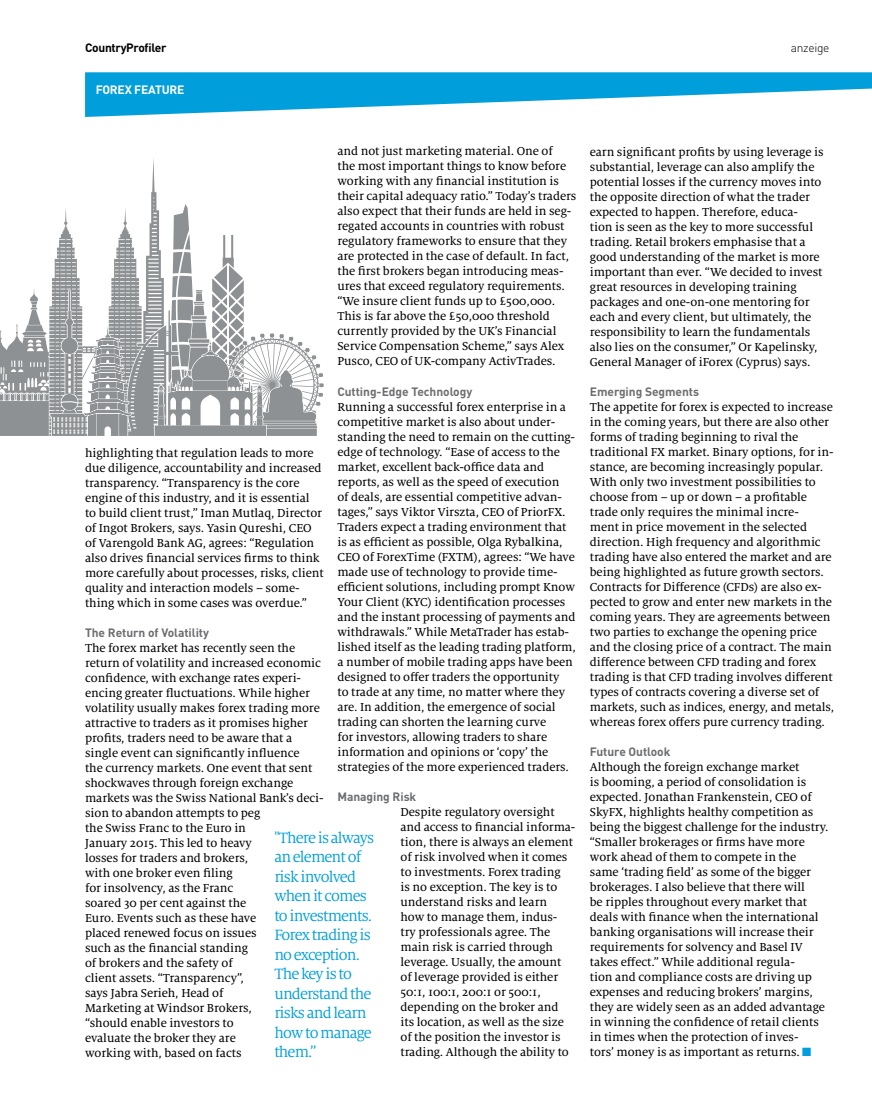
<style>
.page{position:relative;width:872px;height:1106px;background:#fff}
.page>*{position:absolute;margin:0;border:0;box-sizing:border-box;transform-origin:0 0}
.t1{font:16.5px/19.5px "Milo Serif OT";letter-spacing:-.05em;color:#009fdb}
.t2{font:12.75px/15px "Milo Serif OT Text";letter-spacing:-.005em;color:#000}
.t3{font:700 12px "DIN Pro";letter-spacing:-.005em;color:#6d6e71}
.t4{font:700 12px "DIN Pro";letter-spacing:-.025em;color:#000}
.t5{font:700 12px "DIN Pro";letter-spacing:-.015em;color:#fff}
.t6{font:300 12px "DIN Pro";letter-spacing:-.025em;color:#000}
.s1{color:#009fdb}
</style>
<div class="page">
<svg style="left:85px;top:72px;width:787px;height:45px"></svg>
<svg style="left:0;top:158px;width:324px;height:278px"></svg>
<p class="t4" style="left:85px;top:39px;width:83px">CountryProfiler</p>
<p class="t6" style="left:791px;top:39px;width:40px">anzeige</p>
<p class="t5" style="left:96px;top:82px;width:90px">FOREX FEATURE</p>
<p class="t2" style="left:337px;top:144px;width:240px">and not just marketing material. One of<br>the most important things to know before working with any financial institution is their capital adequacy ratio.” Today’s traders also expect that their funds are held in seg&shy;regated accounts in countries with robust regulatory frameworks to ensure that they are protected in the case of default. In fact, the first brokers began introducing meas&shy;ures that exceed regulatory requirements. “We insure client funds up to £500,000.<br>This is far above the £50,000 threshold currently provided by the UK’s Financial Service Compensation Scheme,” says Alex Pusco, CEO of UK-company ActivTrades.</p>
<p class="t3" style="left:337px;top:383px;width:136px">Cutting-Edge Technology</p>
<p class="t2" style="left:337px;top:399px;width:240px">Running a successful forex enterprise in a competitive market is also about under&shy;standing the need to remain on the cutting&shy;edge of technology. “Ease of access to the market, excellent back-office data and reports, as well as the speed of execution<br>of deals, are essential competitive advan&shy;tages,” says Viktor Virszta, CEO of PriorFX.<br>Traders expect a trading environment that is as efficient as possible, Olga Rybalkina, CEO of ForexTime (FXTM), agrees: “We have made use of technology to provide time&shy;efficient solutions, including prompt Know Your Client (KYC) identification processes and the instant processing of payments and withdrawals.” While MetaTrader has estab&shy;lished itself as the leading trading platform, a number of mobile trading apps have been designed to offer traders the opportunity<br>to trade at any time, no matter where they are. In addition, the emergence of social trading can shorten the learning curve<br>for investors, allowing traders to share information and opinions or ‘copy’ the strategies of the more experienced traders.</p>
<p class="t3" style="left:337px;top:788px;width:80px">Managing Risk</p>
<p class="t2" style="left:400px;top:804px;width:176px">Despite regulatory oversight and access to financial informa&shy;tion, there is always an element of risk involved when it comes to investments. Forex trading<br>is no exception. The key is to understand risks and learn<br>how to manage them, indus&shy;try professionals agree. The main risk is carried through leverage. Usually, the amount of leverage provided is either<br>50:1, 100:1, 200:1 or 500:1, depending on the broker and<br>its location, as well as the size of the position the investor is trading. Although the ability to</p>
<p class="t2" style="left:85px;top:445px;width:240px">highlighting that regulation leads to more due diligence, accountability and increased transparency. “Transparency is the core engine of this industry, and it is essential to build client trust,” Iman Mutlaq, Director of Ingot Brokers, says. Yasin Qureshi, CEO of Varengold Bank AG, agrees: “Regulation also drives financial services firms to think more carefully about processes, risks, client quality and interaction models – some&shy;thing which in some cases was overdue.”</p>
<p class="t3" style="left:85px;top:624px;width:125px">The Return of Volatility</p>
<p class="t2" style="left:85px;top:640px;width:240px">The forex market has recently seen the return of volatility and increased economic confidence, with exchange rates experi&shy;encing greater fluctuations. While higher volatility usually makes forex trading more attractive to traders as it promises higher profits, traders need to be aware that a single event can significantly influence<br>the currency markets. One event that sent shockwaves through foreign exchange markets was the Swiss National Bank’s deci&shy;sion to abandon attempts to peg<br>the Swiss Franc to the Euro in<br>January 2015. This led to heavy<br>losses for traders and brokers,<br>with one broker even filing<br>for insolvency, as the Franc<br>soared 30 per cent against the<br>Euro. Events such as these have<br>placed renewed focus on issues<br>such as the financial standing<br>of brokers and the safety of<br>client assets. “Transparency”,<br>says Jabra Serieh, Head of<br>Marketing at Windsor Brokers,<br>“should enable investors to<br>evaluate the broker they are<br>working with, based on facts</p>
<p class="t1" style="left:274px;top:828px;width:101px">"There is always an element of risk involved when it comes to investments.<br>Forex trading is no exception.<br>The key is to understand the risks and learn how to manage them.”</p>
<p class="t2" style="left:590px;top:144px;width:235px">earn significant profits by using leverage is substantial, leverage can also amplify the potential losses if the currency moves into the opposite direction of what the trader expected to happen. Therefore, educa&shy;tion is seen as the key to more successful trading. Retail brokers emphasise that a good understanding of the market is more important than ever. “We decided to invest great resources in developing training packages and one-on-one mentoring for each and every client, but ultimately, the responsibility to learn the fundamentals also lies on the consumer,” Or Kapelinsky, General Manager of iForex (Cyprus) says.</p>
<p class="t3" style="left:590px;top:383px;width:111px">Emerging Segments</p>
<p class="t2" style="left:590px;top:399px;width:246px">The appetite for forex is expected to increase in the coming years, but there are also other forms of trading beginning to rival the traditional FX market. Binary options, for in&shy;stance, are becoming increasingly popular.<br>With only two investment possibilities to choose from – up or down – a profitable trade only requires the minimal incre-<br>ment in price movement in the selected direction. High frequency and algorithmic trading have also entered the market and are being highlighted as future growth sectors.<br>Contracts for Difference (CFDs) are also ex&shy;pected to grow and enter new markets in the coming years. They are agreements between two parties to exchange the opening price and the closing price of a contract. The main difference between CFD trading and forex trading is that CFD trading involves different types of contracts covering a diverse set of markets, such as indices, energy, and metals, whereas forex offers pure currency trading.</p>
<p class="t3" style="left:590px;top:743px;width:82px">Future Outlook</p>
<p class="t2" style="left:590px;top:759px;width:240px">Although the foreign exchange market<br>is booming, a period of consolidation is expected. Jonathan Frankenstein, CEO of SkyFX, highlights healthy competition as being the biggest challenge for the industry. “Smaller brokerages or firms have more work ahead of them to compete in the same ‘trading field’ as some of the bigger brokerages. I also believe that there will<br>be ripples throughout every market that deals with finance when the international banking organisations will increase their requirements for solvency and Basel IV takes effect.” While additional regula-<br>tion and compliance costs are driving up expenses and reducing brokers’ margins, they are widely seen as an added advantage in winning the confidence of retail clients in times when the protection of inves-<br>tors’ money is as important as returns. <span class="s1">■</span></p>
</div>
